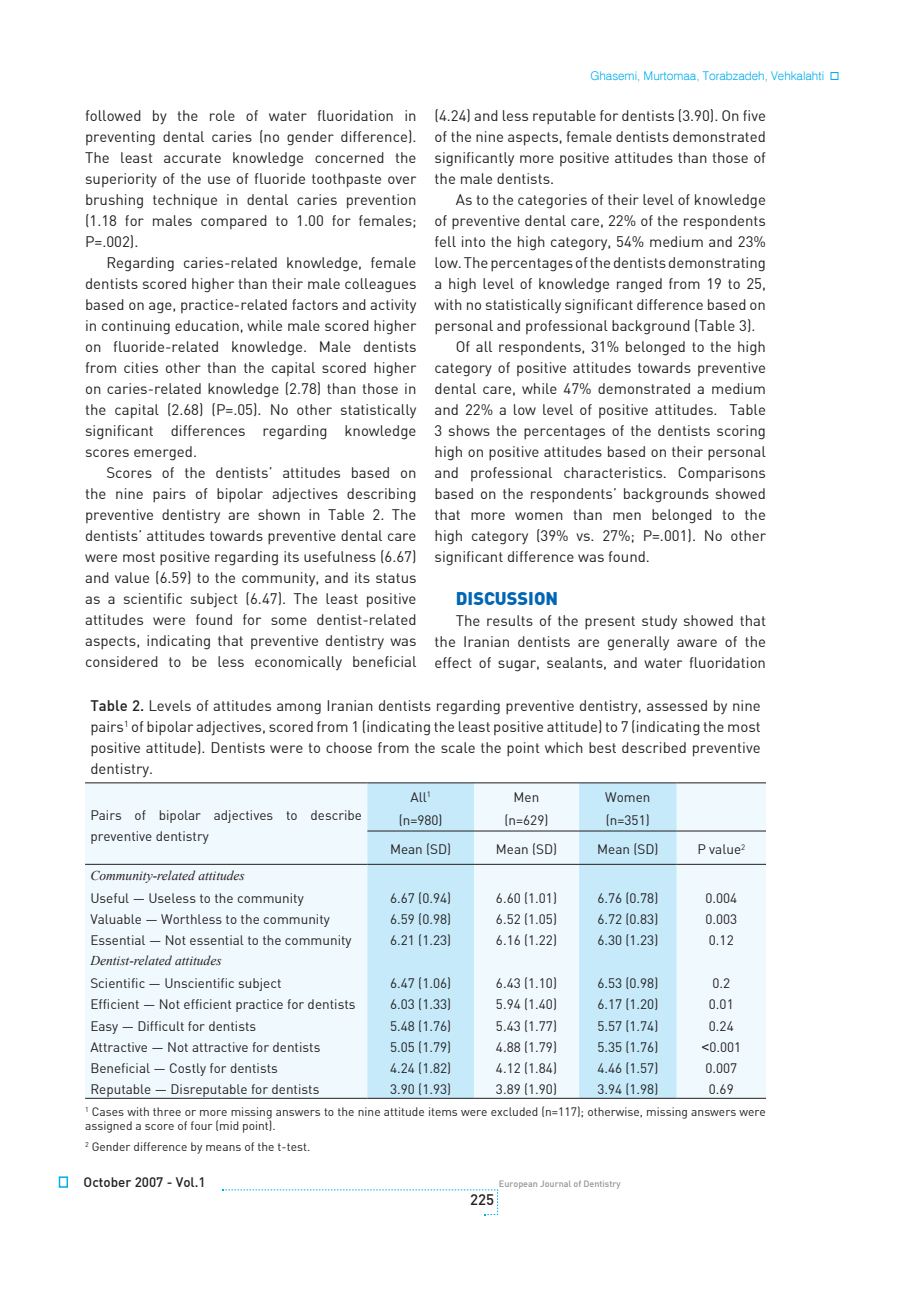
<style>
.page{position:relative;width:915px;height:1306px;background:#fff}
.page>*{position:absolute;margin:0;border:0;box-sizing:border-box;transform-origin:0 0}
.t1{font:18px "Din B Black";color:#0166b3}
.t2{font:15px/21px "Din B Regular";color:#231f20;text-align:justify}
.t3{font:15px "Din B Medium";color:#231f20}
.t4{font:13.5px/21px "Din B Regular";color:#231f20}
.t5{font:italic 13.5px "Times New Roman";color:#231f20}
.t6{font:13.5px "Din B Medium";color:#231f20}
.t7{font:12px/14.4px "Din B Regular";color:#231f20}
.t8{font:300 12px "Swiss 721 BT";color:#00aeef}
.t9{font:9px "Din B Medium";color:#939598}
.s1{font-family:"Din B Medium"}
.s2{font-family:"Arial"}
</style>
<div class="page">
<div style="left:59px;top:1176px;width:9px;height:11px;border:2px solid #00aeef"></div>
<svg style="left:222px;top:1189px;width:276px;height:26px"></svg>
<div style="left:85px;top:783px;width:680px;height:314px;background:#f0f9fd"></div>
<svg style="left:367px;top:783px;width:309px;height:314px;fill:#c6eafa"></svg>
<hr style="left:85px;top:782px;width:282px;height:1px;background:#231f20">
<hr style="left:367px;top:830px;width:107px;height:1px;background:#231f20">
<hr style="left:474px;top:830px;width:105px;height:1px;background:#231f20">
<hr style="left:579px;top:830px;width:97px;height:1px;background:#231f20">
<hr style="left:676px;top:830px;width:89px;height:1px;background:#231f20">
<hr style="left:85px;top:864px;width:282px;height:1px;background:#231f20">
<hr style="left:367px;top:864px;width:107px;height:1px;background:#231f20">
<hr style="left:474px;top:864px;width:105px;height:1px;background:#231f20">
<hr style="left:579px;top:864px;width:97px;height:1px;background:#231f20">
<hr style="left:676px;top:864px;width:89px;height:1px;background:#231f20">
<hr style="left:85px;top:1097px;width:282px;height:1px;background:#231f20">
<hr style="left:367px;top:1097px;width:107px;height:1px;background:#231f20">
<hr style="left:474px;top:1097px;width:105px;height:1px;background:#231f20">
<hr style="left:579px;top:1097px;width:97px;height:1px;background:#231f20">
<hr style="left:676px;top:1097px;width:89px;height:1px;background:#231f20">
<hr style="left:367px;top:782px;width:107px;height:1px;background:#231f20">
<hr style="left:474px;top:782px;width:105px;height:1px;background:#231f20">
<hr style="left:579px;top:782px;width:97px;height:1px;background:#231f20">
<hr style="left:676px;top:782px;width:89px;height:1px;background:#231f20">
<div style="left:830px;top:72px;width:8px;height:8px;border:1px solid #00aeef"></div>
<p class="t8" style="left:590px;top:68px;width:235px">Ghasemi, Murtomaa, Torabzadeh, Vehkalahti</p>
<p class="t2" style="left:434px;top:105px;width:333px">(4.24) and less reputable for dentists (3.90). On five of the nine aspects, female dentists demonstrated significantly more positive attitudes than those of the male dentists.</p>
<p class="t2" style="left:455px;top:189px;width:311px">As to the categories of their level of knowledge</p>
<p class="t2" style="left:434px;top:210px;width:333px">of preventive dental care, 22% of the respondents</p>
<p class="t2" style="left:434px;top:231px;width:333px">fell into the high category, 54% medium and 23%</p>
<p class="t2" style="left:434px;top:252px;width:333px">low. The percentages of the dentists demonstrating</p>
<p class="t2" style="left:434px;top:273px;width:333px">a high level of knowledge ranged from 19 to 25,</p>
<p class="t2" style="left:434px;top:294px;width:333px">with no statistically significant difference based on</p>
<p class="t2" style="left:434px;top:315px;width:322px">personal and professional background (Table 3).</p>
<p class="t2" style="left:455px;top:336px;width:311px">Of all respondents, 31% belonged to the high</p>
<p class="t2" style="left:434px;top:357px;width:333px">category of positive attitudes towards preventive</p>
<p class="t2" style="left:434px;top:378px;width:333px">dental care, while 47% demonstrated a medium</p>
<p class="t2" style="left:434px;top:399px;width:333px">and 22% a low level of positive attitudes. Table</p>
<p class="t2" style="left:434px;top:420px;width:333px">3 shows the percentages of the dentists scoring</p>
<p class="t2" style="left:434px;top:441px;width:333px">high on positive attitudes based on their personal</p>
<p class="t2" style="left:434px;top:462px;width:333px">and professional characteristics. Comparisons</p>
<p class="t2" style="left:434px;top:483px;width:333px">based on the respondents’ backgrounds showed</p>
<p class="t2" style="left:434px;top:504px;width:333px">that more women than men belonged to the</p>
<p class="t2" style="left:434px;top:525px;width:333px">high category (39% vs. 27%; P=.001). No other</p>
<p class="t2" style="left:434px;top:546px;width:217px">significant difference was found.</p>
<p class="t1" style="left:455px;top:586px;width:104px">DISCUSSION</p>
<p class="t2" style="left:434px;top:609px;width:333px;text-indent:21px">The results of the present study showed that the Iranian dentists are generally aware of the effect of sugar, sealants, and water fluoridation</p>
<p class="t2" style="left:90px;top:695px;width:671px"><span class="s1">Table 2.</span> Levels of attitudes among Iranian dentists regarding preventive dentistry, assessed by nine pairs<sup>1</sup> of bipolar adjectives, scored from 1 (indicating the least positive attitude) to 7 (indicating the most positive attitude). Dentists were to choose from the scale the point which best described preventive dentistry.</p>
<p class="t4" style="left:90px;top:804px;width:273px">Pairs of bipolar adjectives to describe preventive dentistry</p>
<p class="t2" style="left:85px;top:105px;width:333px">followed by the role of water fluoridation in preventing dental caries (no gender difference).<br>The least accurate knowledge concerned the superiority of the use of fluoride toothpaste over brushing technique in dental caries prevention (1.18 for males compared to 1.00 for females; P=.002).</p>
<p class="t2" style="left:85px;top:252px;width:333px;text-indent:21px">Regarding caries-related knowledge, female dentists scored higher than their male colleagues based on age, practice-related factors and activity in continuing education, while male scored higher on fluoride-related knowledge. Male dentists from cities other than the capital scored higher on caries-related knowledge (2.78) than those in the capital (2.68) (P=.05). No other statistically significant differences regarding knowledge scores emerged.</p>
<p class="t2" style="left:85px;top:462px;width:333px;text-indent:21px">Scores of the dentists’ attitudes based on the nine pairs of bipolar adjectives describing preventive dentistry are shown in Table 2. The dentists’ attitudes towards preventive dental care were most positive regarding its usefulness (6.67) and value (6.59) to the community, and its status as a scientific subject (6.47). The least positive attitudes were found for some dentist-related aspects, indicating that preventive dentistry was considered to be less economically beneficial</p>
<p class="t4" style="left:410px;top:786px;width:22px">All<sup>1</sup></p>
<p class="t4" style="left:513px;top:786px;width:27px">Men</p>
<p class="t4" style="left:605px;top:786px;width:47px">Women</p>
<p class="t4" style="left:398px;top:809px;width:45px">(n=980)</p>
<p class="t4" style="left:504px;top:809px;width:45px">(n=629)</p>
<p class="t4" style="left:605px;top:809px;width:45px">(n=351)</p>
<p class="t4" style="left:390px;top:838px;width:63px">Mean (SD)</p>
<p class="t4" style="left:495px;top:838px;width:63px">Mean (SD)</p>
<p class="t4" style="left:597px;top:838px;width:63px">Mean (SD)</p>
<p class="t4" style="left:697px;top:838px;width:49px">P value<sup>2</sup></p>
<p class="t5" style="left:90px;top:866px;width:156px">Community-related attitudes</p>
<p class="t4" style="left:90px;top:887px;width:215px">Useful — Useless to the community</p>
<p class="t4" style="left:390px;top:887px;width:62px">6.67 (0.94)</p>
<p class="t4" style="left:496px;top:887px;width:62px">6.60 (1.01)</p>
<p class="t4" style="left:597px;top:887px;width:62px">6.76 (0.78)</p>
<p class="t4" style="left:705px;top:887px;width:33px">0.004</p>
<p class="t4" style="left:90px;top:908px;width:241px">Valuable — Worthless to the community</p>
<p class="t4" style="left:390px;top:908px;width:62px">6.59 (0.98)</p>
<p class="t4" style="left:496px;top:908px;width:62px">6.52 (1.05)</p>
<p class="t4" style="left:597px;top:908px;width:62px">6.72 (0.83)</p>
<p class="t4" style="left:705px;top:908px;width:33px">0.003</p>
<p class="t4" style="left:90px;top:929px;width:263px">Essential — Not essential to the community</p>
<p class="t4" style="left:390px;top:929px;width:62px">6.21 (1.23)</p>
<p class="t4" style="left:496px;top:929px;width:62px">6.16 (1.22)</p>
<p class="t4" style="left:597px;top:929px;width:62px">6.30 (1.23)</p>
<p class="t4" style="left:708px;top:929px;width:26px">0.12</p>
<p class="t5" style="left:90px;top:950px;width:133px">Dentist-related attitudes</p>
<p class="t4" style="left:90px;top:972px;width:193px">Scientific — Unscientific subject</p>
<p class="t4" style="left:390px;top:972px;width:62px">6.47 (1.06)</p>
<p class="t4" style="left:496px;top:972px;width:62px">6.43 (1.10)</p>
<p class="t4" style="left:597px;top:972px;width:62px">6.53 (0.98)</p>
<p class="t4" style="left:712px;top:972px;width:19px">0.2</p>
<p class="t4" style="left:90px;top:993px;width:266px">Efficient — Not efficient practice for dentists</p>
<p class="t4" style="left:390px;top:993px;width:62px">6.03 (1.33)</p>
<p class="t4" style="left:496px;top:993px;width:62px">5.94 (1.40)</p>
<p class="t4" style="left:597px;top:993px;width:62px">6.17 (1.20)</p>
<p class="t4" style="left:708px;top:993px;width:26px">0.01</p>
<p class="t4" style="left:90px;top:1014px;width:167px">Easy — Difficult for dentists</p>
<p class="t4" style="left:390px;top:1014px;width:62px">5.48 (1.76)</p>
<p class="t4" style="left:496px;top:1014px;width:62px">5.43 (1.77)</p>
<p class="t4" style="left:597px;top:1014px;width:62px">5.57 (1.74)</p>
<p class="t4" style="left:708px;top:1014px;width:26px">0.24</p>
<p class="t4" style="left:90px;top:1036px;width:231px">Attractive — Not attractive for dentists</p>
<p class="t4" style="left:390px;top:1036px;width:62px">5.05 (1.79)</p>
<p class="t4" style="left:496px;top:1036px;width:62px">4.88 (1.79)</p>
<p class="t4" style="left:597px;top:1036px;width:62px">5.35 (1.76)</p>
<p class="t4" style="left:701px;top:1036px;width:41px"><span class="s2">&lt;</span>0.001</p>
<p class="t4" style="left:90px;top:1057px;width:189px">Beneficial — Costly for dentists</p>
<p class="t4" style="left:390px;top:1057px;width:62px">4.24 (1.82)</p>
<p class="t4" style="left:496px;top:1057px;width:62px">4.12 (1.84)</p>
<p class="t4" style="left:597px;top:1057px;width:62px">4.46 (1.57)</p>
<p class="t4" style="left:705px;top:1057px;width:33px">0.007</p>
<p class="t4" style="left:90px;top:1078px;width:230px">Reputable — Disreputable for dentists</p>
<p class="t4" style="left:390px;top:1078px;width:62px">3.90 (1.93)</p>
<p class="t4" style="left:496px;top:1078px;width:62px">3.89 (1.90)</p>
<p class="t4" style="left:597px;top:1078px;width:62px">3.94 (1.98)</p>
<p class="t4" style="left:708px;top:1078px;width:26px">0.69</p>
<p class="t7" style="left:85px;top:1104px;width:682px"><sup>1</sup> Cases with three or more missing answers to the nine attitude items were excluded (n=117); otherwise, missing answers were assigned a score of four (mid point).</p>
<p class="t7" style="left:85px;top:1139px;width:226px"><sup>2</sup> Gender difference by means of the t-test.</p>
<p class="t6" style="left:84px;top:1173px;width:124px">October 2007 - Vol.1</p>
<p class="t9" style="left:499px;top:1178px;width:123px">European Journal of Dentistry</p>
<p class="t3" style="left:470px;top:1189px;width:25px">225</p>
</div>
